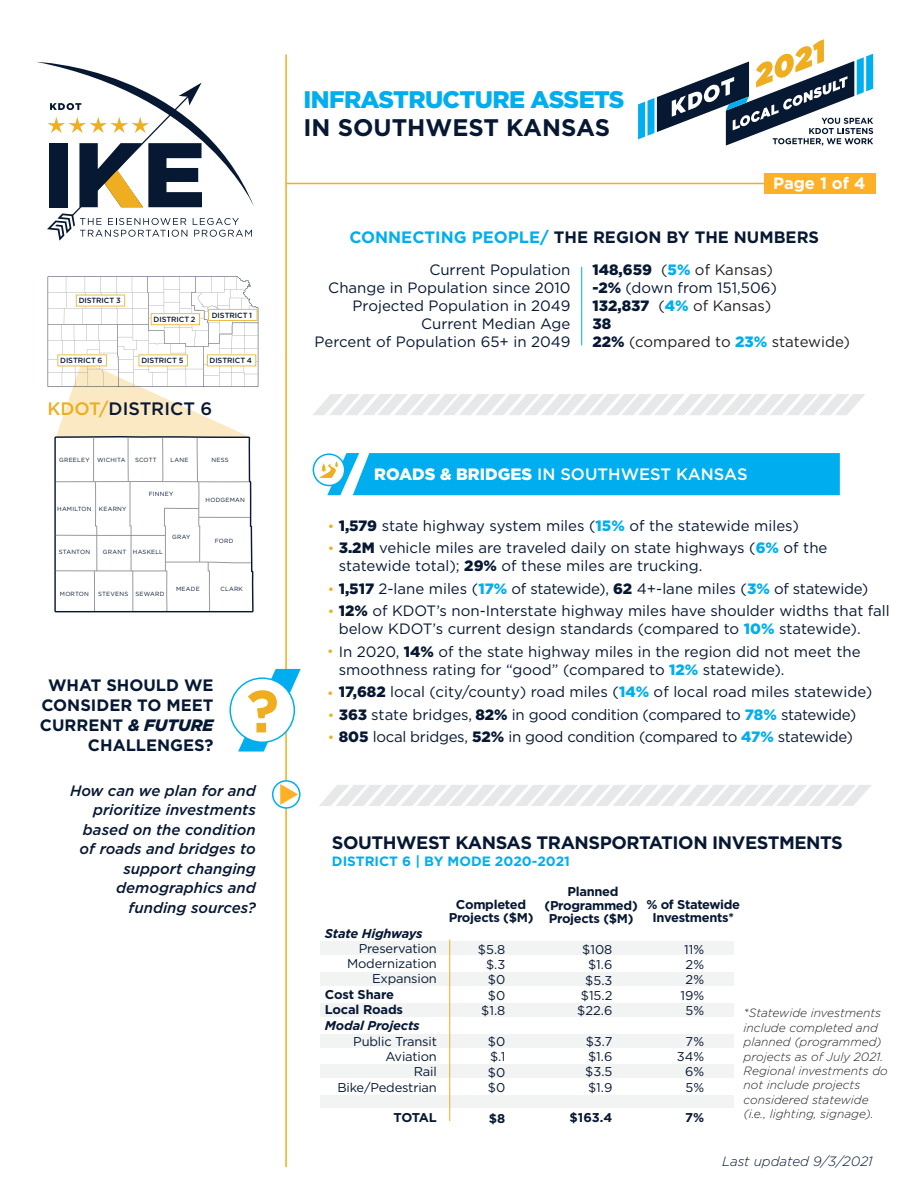
<style>
.page{position:relative;width:918px;height:1188px;background:#fff}
.page>*{position:absolute;margin:0;border:0;box-sizing:border-box;transform-origin:0 0}
.t1{font:700 59.55px "Gotham";color:#eeae1f}
.t2{font:900 24px "Gotham";letter-spacing:-.025em;color:#00aeef}
.t3{font:700 24px "Gotham";color:#071833}
.t4{font:700 18px "Gotham";letter-spacing:-.025em;color:#071833}
.t5{font:500 18px "Gotham";color:#0a1833}
.t6{font:700 16.5px/19.8px "Gotham";color:#071833;text-align:right}
.t7{font:500 16.5px "Gotham";color:#fff}
.t8{font:700 16.5px "Gotham";color:#fff}
.t9{font:15px/22.5px "Gotham";color:#071833}
.t10{font:italic 500 15px/19.5px "Gotham";color:#071833;text-align:right}
.t11{font:15px/18px "Gotham";color:#231f20}
.t12{font:700 13.5px "Gotham";color:#00aeef}
.t13{font:italic 300 13.5px "Gotham";color:#071833}
.t14{font:13.5px/21.8px "Gotham";color:#eeae1f}
.t15{font:12.75px/15.3px "Gotham";letter-spacing:-.015em;color:#071833;text-align:right}
.t16{font:700 12.75px/13.5px "Gotham";letter-spacing:-.025em;color:#071833;text-align:center}
.t17{font:italic 700 12.75px "Gotham";letter-spacing:-.015em;color:#071833}
.t18{font:italic 300 12px/14.4px "Gotham";color:#231f20}
.t19{font:500 7.5px "Gotham";letter-spacing:-.01em;color:#0a1833}
.t20{font:6px "Gotham";letter-spacing:.035em;color:#0a1833}
.s1{color:#ebae21}
.s2{font-weight:900;font-style:italic}
.s3{color:#00aeef}
.s4{font-weight:900;color:#071833}
.s5{font-weight:900;color:#00aeef}
.s6{color:#071833}
.s7{font-weight:900}
</style>
<div class="page">
<div style="left:320px;top:1095px;width:414px;height:12px;background:#f2f3f3"></div>
<div style="left:320px;top:1064px;width:414px;height:13px;background:#f2f3f3"></div>
<div style="left:320px;top:1034px;width:414px;height:14px;background:#f2f3f3"></div>
<div style="left:320px;top:1004px;width:414px;height:13px;background:#f2f3f3"></div>
<div style="left:320px;top:973px;width:414px;height:13px;background:#f2f3f3"></div>
<div style="left:320px;top:942px;width:414px;height:13px;background:#f2f3f3"></div>
<svg style="left:313px;top:454px;width:32px;height:32px"></svg>
<div style="left:313px;top:453px;width:32px;height:33px;border:2px solid #00aeef;border-radius:50%"></div>
<svg style="left:319px;top:453px;width:521px;height:42px;background:#0fb2ee"></svg>
<hr style="left:285px;top:54px;width:2px;height:1113px;background:#eeae1f">
<svg style="left:238px;top:669px;width:63px;height:83px"></svg>
<div style="left:230px;top:678px;width:64px;height:64px;background:#fff;border-radius:50%"></div>
<div style="left:229px;top:677px;width:66px;height:66px;border:2px solid #00aeef;border-radius:50%"></div>
<hr style="left:286px;top:183px;width:589px;height:1px;background:#eeae1f">
<svg style="left:37px;top:62px;width:217px;height:179px"></svg>
<svg style="left:638px;top:39px;width:235px;height:107px"></svg>
<svg style="left:273px;top:781px;width:27px;height:27px"></svg>
<div style="left:272px;top:780px;width:29px;height:29px;border:2px solid #00aeef;border-radius:50%"></div>
<svg style="left:280px;top:784px;width:18px;height:21px"></svg>
<div style="left:764px;top:173px;width:111px;height:21px;background:#feb127"></div>
<hr style="left:449px;top:940px;width:1px;height:181px;background:#eeae1f">
<hr style="left:581px;top:267px;width:1px;height:78px;background:#00aeef">
<svg style="left:313px;top:394px;width:552px;height:21px"></svg>
<svg style="left:319px;top:785px;width:552px;height:21px"></svg>
<svg style="left:48px;top:276px;width:210px;height:336px"></svg>
<p class="t19" style="left:79px;top:296px;width:43px">DISTRICT 3</p>
<p class="t19" style="left:154px;top:314px;width:43px">DISTRICT 2</p>
<p class="t19" style="left:212px;top:310px;width:42px">DISTRICT 1</p>
<p class="t19" style="left:60px;top:356px;width:44px">DISTRICT 6</p>
<p class="t19" style="left:141px;top:356px;width:44px">DISTRICT 5</p>
<p class="t19" style="left:210px;top:356px;width:44px">DISTRICT 4</p>
<p class="t5" style="left:47px;top:397px;width:166px"><span class="s1">KDOT/</span>DISTRICT 6</p>
<p class="t20" style="left:59px;top:456px;width:32px">GREELEY</p>
<p class="t20" style="left:97px;top:456px;width:30px">WICHITA</p>
<p class="t20" style="left:135px;top:456px;width:23px">SCOTT</p>
<p class="t20" style="left:171px;top:456px;width:19px">LANE</p>
<p class="t20" style="left:211px;top:456px;width:19px">NESS</p>
<p class="t20" style="left:149px;top:491px;width:26px">FINNEY</p>
<p class="t20" style="left:206px;top:496px;width:41px">HODGEMAN</p>
<p class="t20" style="left:57px;top:505px;width:36px">HAMILTON</p>
<p class="t20" style="left:59px;top:548px;width:33px">STANTON</p>
<p class="t20" style="left:60px;top:590px;width:31px">MORTON</p>
<p class="t20" style="left:99px;top:505px;width:29px">KEARNY</p>
<p class="t20" style="left:103px;top:548px;width:62px">GRANT HASKELL</p>
<p class="t20" style="left:98px;top:590px;width:68px">STEVENS SEWARD</p>
<p class="t20" style="left:172px;top:533px;width:20px">GRAY</p>
<p class="t20" style="left:176px;top:585px;width:25px">MEADE</p>
<p class="t20" style="left:215px;top:537px;width:20px">FORD</p>
<p class="t20" style="left:221px;top:585px;width:24px">CLARK</p>
<p class="t6" style="left:40px;top:676px;width:175px">WHAT SHOULD WE<br>CONSIDER TO MEET<br>CURRENT <span class="s2">&amp; FUTURE<br></span>CHALLENGES?</p>
<h1 class="t1" style="left:247px;top:672px;width:34px">?</h1>
<p class="t10" style="left:70px;top:780px;width:187px">How can we plan for and prioritize investments based on the condition of roads and bridges to support changing demographics and funding sources?</p>
<h2 class="t2" style="left:304px;top:83px;width:323px">INFRASTRUCTURE ASSETS</h2>
<h2 class="t3" style="left:304px;top:112px;width:308px">IN SOUTHWEST KANSAS</h2>
<p class="t8" style="left:773px;top:172px;width:94px">Page 1 of 4</p>
<p class="t6" style="left:349px;top:227px;width:471px"><span class="s3">CONNECTING PEOPLE/</span> THE REGION BY THE NUMBERS</p>
<p class="t9" style="left:315px;top:260px;width:257px;line-height:18px;text-align:right">Current Population<br>Change in Population since 2010<br>Projected Population in 2049<br>Current Median Age<br>Percent of Population 65+ in 2049</p>
<p class="t11" style="left:592px;top:260px;width:259px"><span class="s4">148,659</span> (<span class="s5">5%</span> of Kansas)<br><span class="s4">-2%</span> <span class="s6">(down from 151,506)<br></span><span class="s4">132,837</span> (<span class="s5">4%</span> of Kansas)<br><span class="s4">38<br>22%</span> (compared to <span class="s5">23%</span> statewide)</p>
<p class="t7" style="left:374px;top:463px;width:375px"><span class="s7">ROADS &amp; BRIDGES</span> IN SOUTHWEST KANSAS</p>
<p class="t9" style="left:339px;top:514px;width:490px"><span class="s7">1,579</span> state highway system miles (<span class="s5">15%</span> of the statewide miles)<br><span class="s7">3.2M</span> vehicle miles are traveled daily on state highways (<span class="s5">6%</span> of the</p>
<p class="t9" style="left:339px;top:554px;width:553px">statewide total); <span class="s7">29%</span> of these miles are trucking.<br><span class="s7">1,517</span> 2-lane miles (<span class="s5">17%</span> of statewide), <span class="s7">62</span> 4+-lane miles (<span class="s5">3%</span> of statewide)<br><span class="s7">12%</span> of KDOT’s non-Interstate highway miles have shoulder widths that fall</p>
<p class="t9" style="left:339px;top:617px;width:524px">below KDOT’s current design standards (compared to <span class="s5">10%</span> statewide).<br>In 2020, <span class="s7">14%</span> of the state highway miles in the region did not meet the</p>
<p class="t9" style="left:339px;top:658px;width:535px">smoothness rating for “good” (compared to <span class="s5">12%</span> statewide).<br><span class="s7">17,682</span> local (city/county) road miles (<span class="s5">14%</span> of local road miles statewide)<br><span class="s7">363</span> state bridges, <span class="s7">82%</span> in good condition (compared to <span class="s5">78%</span> statewide)<br><span class="s7">805</span> local bridges, <span class="s7">52%</span> in good condition (compared to <span class="s5">47%</span> statewide)</p>
<p class="t14" style="left:328px;top:515px;width:8px">• •</p>
<p class="t14" style="left:328px;top:578px;width:8px">•</p>
<p class="t14" style="left:328px;top:600px;width:8px">•</p>
<p class="t14" style="left:327px;top:640px;width:8px">•</p>
<p class="t14" style="left:327px;top:682px;width:8px">•</p>
<p class="t14" style="left:328px;top:703px;width:8px;line-height:22.2px">• •</p>
<p class="t4" style="left:332px;top:830px;width:512px">SOUTHWEST KANSAS TRANSPORTATION INVESTMENTS</p>
<p class="t12" style="left:332px;top:852px;width:240px">DISTRICT 6 | BY MODE 2020-2021</p>
<p class="t17" style="left:325px;top:925px;width:99px">State Highways</p>
<p class="t15" style="left:347px;top:940px;width:91px">Preservation<br>Modernization<br>Expansion</p>
<p class="t16" style="left:325px;top:986px;width:80px;line-height:15.3px;text-align:left">Cost Share<br>Local Roads</p>
<p class="t17" style="left:325px;top:1017px;width:96px">Modal Projects</p>
<p class="t15" style="left:337px;top:1033px;width:101px">Public Transit<br>Aviation<br>Rail<br>Bike/Pedestrian</p>
<p class="t16" style="left:394px;top:1111px;width:45px">TOTAL</p>
<p class="t16" style="left:449px;top:897px;width:86px">Completed<br>Projects ($M)</p>
<p class="t15" style="left:478px;top:941px;width:29px">$5.8 $.3 $0 $0 $1.8</p>
<p class="t15" style="left:488px;top:1034px;width:19px;text-align:justify">$0 $.1 $0 $0</p>
<p class="t16" style="left:489px;top:1111px;width:18px">$8</p>
<p class="t16" style="left:545px;top:885px;width:95px">Planned (Programmed)<br>Projects ($M)</p>
<p class="t15" style="left:577px;top:942px;width:37px">$108 $1.6 $5.3 $15.2 $22.6</p>
<p class="t15" style="left:585px;top:1033px;width:29px;text-align:justify">$3.7 $1.6 $3.5 $1.9</p>
<p class="t16" style="left:570px;top:1111px;width:44px">$163.4</p>
<p class="t16" style="left:646px;top:897px;width:95px">% of Statewide<br>Investments*</p>
<p class="t15" style="left:680px;top:941px;width:25px;text-align:center">11%<br>2%<br>2%<br>19%<br>5%</p>
<p class="t15" style="left:677px;top:1033px;width:29px">7%<br>34%<br>6%<br>5%</p>
<p class="t16" style="left:685px;top:1111px;width:21px">7%</p>
<p class="t18" style="left:744px;top:1006px;width:146px">*Statewide investments include completed and planned (programmed) projects as of July 2021.<br>Regional investments do not include projects considered statewide (i.e., lighting, signage).</p>
<p class="t13" style="left:722px;top:1153px;width:152px">Last updated 9/3/2021</p>
</div>
